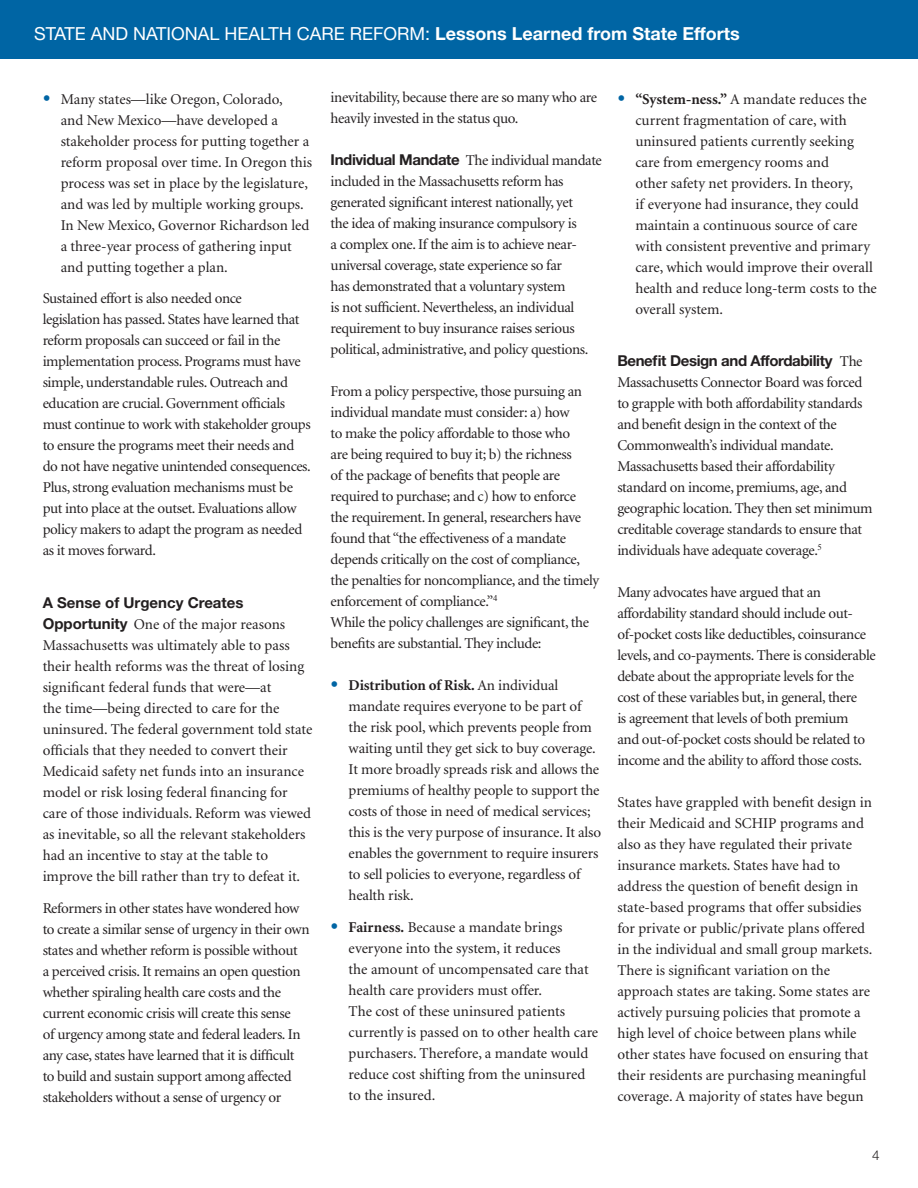
<style>
.page{position:relative;width:918px;height:1188px;background:#fff}
.page>*{position:absolute;margin:0;border:0;box-sizing:border-box;transform-origin:0 0}
.t1{font:18px "Helvetica Neue LT Std";color:#fff}
.FINAL_body_text{font:15px/21px "Minion";letter-spacing:-.025em;color:#231f20}
.bullet{font:15px/21px "Minion";color:#231f20}
.FINAL_body_text-2{font:15px/21px "Minion";color:#231f20}
.t2{font:300 13.5px "Helvetica Neue LT Std";color:#231f20}
.s1{font-weight:700}
.s2{font-size:27px;color:#0065a4}
.s3{font-family:"Helvetica Neue LT Std";font-weight:700}
</style>
<div class="page">
<div style="left:0;top:0;width:918px;height:58px;background:#0065a4"></div>
<p class="t1" style="left:34px;top:23px;width:707px">STATE AND NATIONAL HEALTH CARE REFORM: <span class="s1">Lessons Learned from State Efforts</span></p>
<p class="bullet" style="left:61px;top:89px;width:253px;text-indent:-18px"><span class="s2">•</span> Many states—like Oregon, Colorado,<br>and New Mexico—have developed a stakeholder process for putting together a reform proposal over time. In Oregon this process was set in place by the legislature, and was led by multiple working groups.<br>In New Mexico, Governor Richardson led a three-year process of gathering input and putting together a plan.</p>
<p class="FINAL_body_text" style="left:43px;top:289px;width:270px">Sustained effort is also needed once<br>legislation has passed. States have learned that reform proposals can succeed or fail in the implementation process. Programs must have simple, understandable rules. Outreach and education are crucial. Government officials must continue to work with stakeholder groups to ensure the programs meet their needs and do not have negative unintended consequences.<br>Plus, strong evaluation mechanisms must be put into place at the outset. Evaluations allow policy makers to adapt the program as needed as it moves forward.</p>
<p class="FINAL_body_text-2" style="left:43px;top:593px;width:271px"><span class="s3">A Sense of Urgency Creates Opportunity</span> One of the major reasons Massachusetts was ultimately able to pass their health reforms was the threat of losing significant federal funds that were—at<br>the time—being directed to care for the uninsured. The federal government told state officials that they needed to convert their Medicaid safety net funds into an insurance model or risk losing federal financing for care of those individuals. Reform was viewed as inevitable, so all the relevant stakeholders had an incentive to stay at the table to improve the bill rather than try to defeat it.</p>
<p class="FINAL_body_text" style="left:43px;top:898px;width:269px">Reformers in other states have wondered how to create a similar sense of urgency in their own states and whether reform is possible without<br>a perceived crisis. It remains an open question whether spiraling health care costs and the current economic crisis will create this sense<br>of urgency among state and federal leaders. In any case, states have learned that it is difficult to build and sustain support among affected stakeholders without a sense of urgency or</p>
<p class="FINAL_body_text" style="left:331px;top:87px;width:268px">inevitability, because there are so many who are heavily invested in the status quo.</p>
<p class="FINAL_body_text" style="left:331px;top:150px;width:273px"><span class="s3">Individual Mandate</span> The individual mandate included in the Massachusetts reform has generated significant interest nationally, yet<br>the idea of making insurance compulsory is<br>a complex one. If the aim is to achieve near&shy;universal coverage, state experience so far<br>has demonstrated that a voluntary system<br>is not sufficient. Nevertheless, an individual requirement to buy insurance raises serious political, administrative, and policy questions.</p>
<p class="FINAL_body_text" style="left:331px;top:381px;width:270px">From a policy perspective, those pursuing an individual mandate must consider: a) how<br>to make the policy affordable to those who<br>are being required to buy it; b) the richness<br>of the package of benefits that people are required to purchase; and c) how to enforce<br>the requirement. In general, researchers have found that “the effectiveness of a mandate depends critically on the cost of compliance, the penalties for noncompliance, and the timely enforcement of compliance.”<sup>4</sup></p>
<p class="FINAL_body_text" style="left:331px;top:612px;width:260px">While the policy challenges are significant, the benefits are substantial. They include:</p>
<p class="bullet" style="left:349px;top:675px;width:254px;text-indent:-18px"><span class="s2">•</span> <span class="s1">Distribution of Risk.</span> An individual mandate requires everyone to be part of the risk pool, which prevents people from waiting until they get sick to buy coverage.<br>It more broadly spreads risk and allows the premiums of healthy people to support the costs of those in need of medical services; this is the very purpose of insurance. It also enables the government to require insurers to sell policies to everyone, regardless of health risk.</p>
<p class="bullet" style="left:349px;top:917px;width:251px;text-indent:-18px"><span class="s2">•</span> <span class="s1">Fairness.</span> Because a mandate brings everyone into the system, it reduces<br>the amount of uncompensated care that health care providers must offer.<br>The cost of these uninsured patients currently is passed on to other health care purchasers. Therefore, a mandate would reduce cost shifting from the uninsured to the insured.</p>
<p class="bullet" style="left:635px;top:89px;width:243px;text-indent:-18px"><span class="s2">•</span> <span class="s1">“System-ness.”</span> A mandate reduces the current fragmentation of care, with uninsured patients currently seeking care from emergency rooms and<br>other safety net providers. In theory,<br>if everyone had insurance, they could maintain a continuous source of care with consistent preventive and primary care, which would improve their overall health and reduce long-term costs to the overall system.</p>
<p class="FINAL_body_text" style="left:617px;top:352px;width:257px"><span class="s3">Benefit Design and Affordability</span> The Massachusetts Connector Board was forced to grapple with both affordability standards and benefit design in the context of the Commonwealth’s individual mandate.<br>Massachusetts based their affordability standard on income, premiums, age, and geographic location. They then set minimum creditable coverage standards to ensure that individuals have adequate coverage.<sup>5</sup></p>
<p class="FINAL_body_text" style="left:617px;top:583px;width:260px">Many advocates have argued that an affordability standard should include out&shy;of-pocket costs like deductibles, coinsurance levels, and co-payments. There is considerable debate about the appropriate levels for the cost of these variables but, in general, there<br>is agreement that levels of both premium<br>and out-of-pocket costs should be related to income and the ability to afford those costs.</p>
<p class="FINAL_body_text-2" style="left:617px;top:793px;width:257px">States have grappled with benefit design in their Medicaid and SCHIP programs and also as they have regulated their private insurance markets. States have had to address the question of benefit design in state-based programs that offer subsidies for private or public/private plans offered in the individual and small group markets.<br>There is significant variation on the approach states are taking. Some states are actively pursuing policies that promote a high level of choice between plans while other states have focused on ensuring that their residents are purchasing meaningful coverage. A majority of states have begun</p>
<p class="t2" style="left:872px;top:1147px;width:9px">4</p>
</div>
